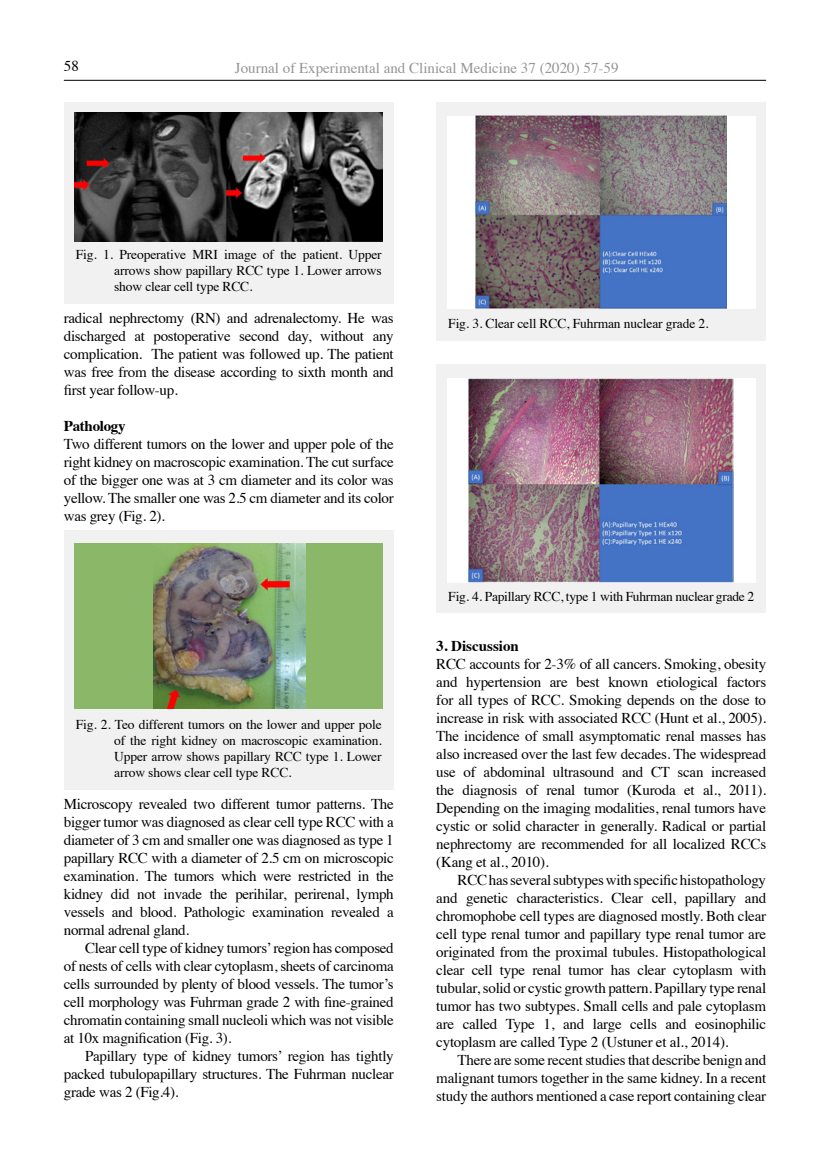
<style>
.page{position:relative;width:830px;height:1170px;background:#fff}
.page>*{position:absolute;margin:0;border:0;box-sizing:border-box;transform-origin:0 0}
.t1{font:15px/18px "Times";letter-spacing:-.02em;color:#000;text-align:justify}
.t2{font:15px "Times";color:#939598}
.t3{font:700 15px "Times";color:#000}
.t4{font:700 15px "Times";letter-spacing:-.02em;color:#000}
.t5{font:13.5px/16.2px "Times";letter-spacing:-.01em;color:#000;text-align:justify}
</style>
<div class="page">
<hr style="left:64px;top:80px;width:701px;height:1px;background:#000">
<div style="left:64px;top:102px;width:329px;height:201px;background:#f1f1f2"></div>
<img style="left:75px;top:113px;width:307px;height:128px">
<div style="left:64px;top:529px;width:329px;height:260px;background:#f1f1f2"></div>
<div style="left:75px;top:543px;width:307px;height:165px;background:#8bb768"></div>
<img style="left:153px;top:543px;width:153px;height:165px">
<div style="left:436px;top:102px;width:329px;height:238px;background:#f1f1f2"></div>
<div style="left:447px;top:116px;width:307px;height:192px;background:#fff"></div>
<img style="left:475px;top:116px;width:251px;height:192px">
<div style="left:436px;top:364px;width:329px;height:249px;background:#f1f1f2"></div>
<div style="left:447px;top:378px;width:307px;height:204px;background:#fff"></div>
<img style="left:468px;top:378px;width:265px;height:204px">
<p class="t1" style="left:64px;top:56px;width:16px">58</p>
<p class="t2" style="left:235px;top:54px;width:385px">Journal of Experimental and Clinical Medicine 37 (2020) 57-59</p>
<p class="t5" style="left:114px;top:245px;width:269px;text-indent:-38px">Fig. 1. Preoperative MRI image of the patient. Upper arrows show papillary RCC type 1. Lower arrows show clear cell type RCC.</p>
<p class="t1" style="left:64px;top:307px;width:331px">radical nephrectomy (RN) and adrenalectomy. He was discharged at postoperative second day, without any complication. The patient was followed up. The patient was free from the disease according to sixth month and first year follow-up.</p>
<p class="t4" style="left:64px;top:411px;width:63px">Pathology</p>
<p class="t1" style="left:64px;top:433px;width:331px">Two different tumors on the lower and upper pole of the right kidney on macroscopic examination. The cut surface of the bigger one was at 3 cm diameter and its color was yellow. The smaller one was 2.5 cm diameter and its color was grey (Fig. 2).</p>
<p class="t5" style="left:114px;top:715px;width:269px;text-indent:-38px">Fig. 2. Teo different tumors on the lower and upper pole of the right kidney on macroscopic examination.<br>Upper arrow shows papillary RCC type 1. Lower arrow shows clear cell type RCC.</p>
<p class="t1" style="left:64px;top:793px;width:331px">Microscopy revealed two different tumor patterns. The bigger tumor was diagnosed as clear cell type RCC with a diameter of 3 cm and smaller one was diagnosed as type 1 papillary RCC with a diameter of 2.5 cm on microscopic examination. The tumors which were restricted in the kidney did not invade the perihilar, perirenal, lymph vessels and blood. Pathologic examination revealed a normal adrenal gland.</p>
<p class="t1" style="left:64px;top:937px;width:331px;text-indent:21px">Clear cell type of kidney tumors’ region has composed of nests of cells with clear cytoplasm, sheets of carcinoma cells surrounded by plenty of blood vessels. The tumor’s cell morphology was Fuhrman grade 2 with fine-grained chromatin containing small nucleoli which was not visible at 10x magnification (Fig. 3).</p>
<p class="t1" style="left:64px;top:1045px;width:331px;text-indent:21px">Papillary type of kidney tumors’ region has tightly packed tubulopapillary structures. The Fuhrman nuclear grade was 2 (Fig.4).</p>
<p class="t5" style="left:448px;top:314px;width:261px">Fig. 3. Clear cell RCC, Fuhrman nuclear grade 2.</p>
<p class="t5" style="left:448px;top:587px;width:307px">Fig. 4. Papillary RCC, type 1 with Fuhrman nuclear grade 2</p>
<p class="t3" style="left:436px;top:631px;width:84px">3. Discussion</p>
<p class="t1" style="left:436px;top:653px;width:331px">RCC accounts for 2-3% of all cancers. Smoking, obesity and hypertension are best known etiological factors for all types of RCC. Smoking depends on the dose to increase in risk with associated RCC (Hunt et al., 2005).<br>The incidence of small asymptomatic renal masses has also increased over the last few decades. The widespread use of abdominal ultrasound and CT scan increased the diagnosis of renal tumor (Kuroda et al., 2011).<br>Depending on the imaging modalities, renal tumors have cystic or solid character in generally. Radical or partial nephrectomy are recommended for all localized RCCs (Kang et al., 2010).</p>
<p class="t1" style="left:436px;top:869px;width:331px;text-indent:21px">RCC has several subtypes with specific histopathology and genetic characteristics. Clear cell, papillary and chromophobe cell types are diagnosed mostly. Both clear cell type renal tumor and papillary type renal tumor are originated from the proximal tubules. Histopathological clear cell type renal tumor has clear cytoplasm with tubular, solid or cystic growth pattern. Papillary type renal tumor has two subtypes. Small cells and pale cytoplasm are called Type 1, and large cells and eosinophilic cytoplasm are called Type 2 (Ustuner et al., 2014).</p>
<p class="t1" style="left:436px;top:1049px;width:331px;text-indent:21px">There are some recent studies that describe benign and malignant tumors together in the same kidney. In a recent study the authors mentioned a case report containing clear</p>
</div>
